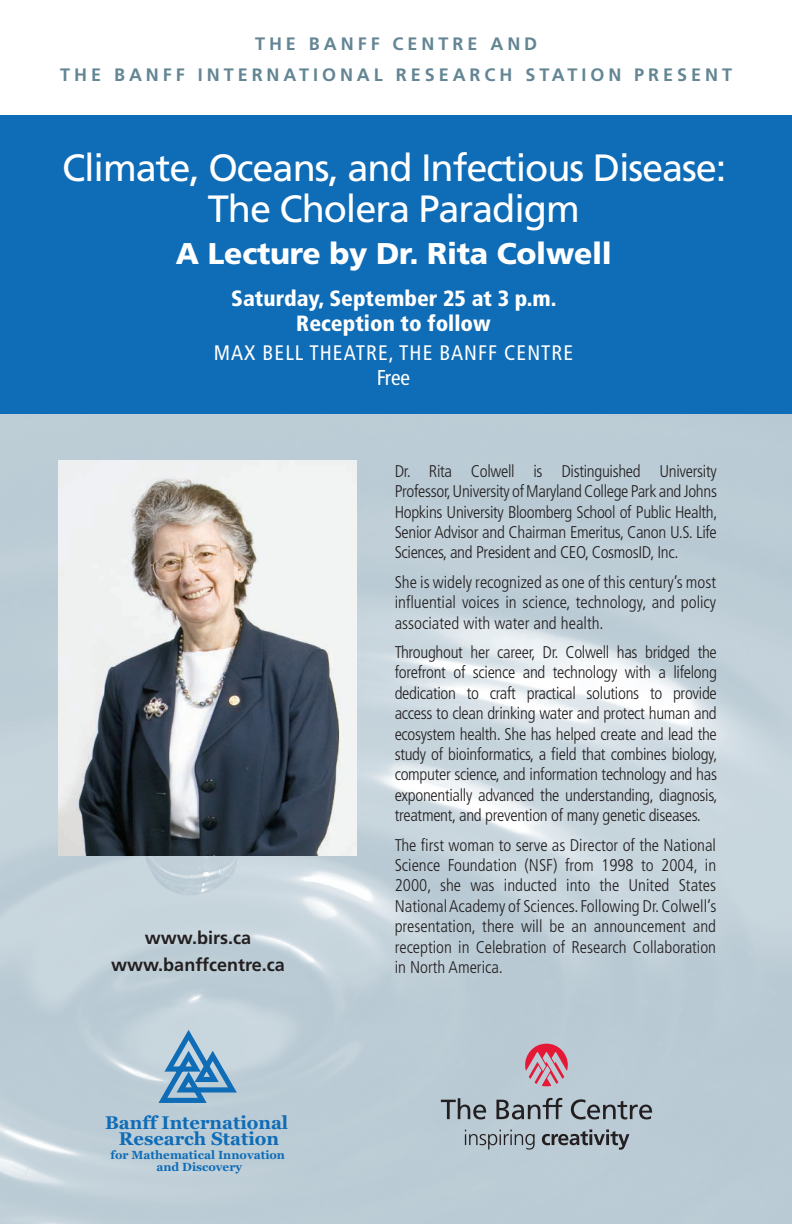
<style>
.page{position:relative;width:792px;height:1224px;background:#fff}
.page>*{position:absolute;margin:0;border:0;box-sizing:border-box;transform-origin:0 0}
.t1{font:38px/41px "Frutiger";letter-spacing:-.03em;color:#fff;text-align:center}
.t2{font:900 30px "Frutiger";letter-spacing:-.01em;color:#fff}
.t3{font:900 condensed 22px/25.6px "Frutiger";color:#fff;text-align:center}
.t4{font:condensed 21.5px "Frutiger";color:#fff}
.t5{font:condensed 21px "Frutiger";letter-spacing:.05em;color:#fff}
.t6{font:700 18.3px/15.4px "Georgia";color:#0f6cb6;text-align:center}
.t7{font:700 18px/30.8px "Frutiger";letter-spacing:.22em;color:#638594;text-align:center}
.t8{font:700 18px/27px "Frutiger";color:#231f20;text-align:center}
.t9{font:300 condensed 17px/20.4px "Frutiger";letter-spacing:-.02em;color:#231f20;text-align:justify}
.t10{font:700 11.8px/11.5px "Georgia";color:#0f6cb6;text-align:center}
</style>
<div class="page">
<img style="left:0;top:414px;width:792px;height:810px">
<img style="left:58px;top:460px;width:299px;height:395px">
<svg style="left:158px;top:1030px;width:79px;height:73px"></svg>
<div style="left:0;top:116px;width:792px;height:298px;background:#0f6cb6"></div>
<svg style="left:441px;top:1098px;width:45px;height:21px"></svg>
<svg style="left:496px;top:1098px;width:66px;height:21px"></svg>
<svg style="left:571px;top:1099px;width:81px;height:20px"></svg>
<svg style="left:525px;top:1044px;width:43px;height:42px"></svg>
<svg style="left:465px;top:1130px;width:70px;height:20px"></svg>
<svg style="left:542px;top:1129px;width:87px;height:21px"></svg>
<p class="t7" style="left:60px;top:28px;width:673px">THE BANFF CENTRE AND<br>THE BANFF INTERNATIONAL RESEARCH STATION PRESENT</p>
<h1 class="t1" style="left:62px;top:147px;width:666px">Climate, Oceans, and Infectious Disease:<br>The Cholera Paradigm</h1>
<h2 class="t2" style="left:176px;top:235px;width:438px">A Lecture by Dr. Rita Colwell</h2>
<p class="t3" style="left:231px;top:285px;width:327px">Saturday, September 25 at 3 p.m.<br>Reception to follow</p>
<p class="t5" style="left:214px;top:341px;width:361px">MAX BELL THEATRE, THE BANFF CENTRE</p>
<p class="t4" style="left:377px;top:365px;width:35px">Free</p>
<p class="t8" style="left:111px;top:924px;width:175px">www.birs.ca www.banffcentre.ca</p>
<p class="t6" style="left:105px;top:1115px;width:185px">Banff International<br>Research Station</p>
<p class="t10" style="left:110px;top:1150px;width:176px">for Mathematical Innovation and Discovery</p>
<p class="t9" style="left:395px;top:461px;width:324px">Dr. Rita Colwell is Distinguished University Professor, University of Maryland College Park and Johns Hopkins University Bloomberg School of Public Health, Senior Advisor and Chairman Emeritus, Canon U.S. Life Sciences, and President and CEO, CosmosID, Inc.</p>
<p class="t9" style="left:395px;top:572px;width:323px">She is widely recognized as one of this century’s most influential voices in science, technology, and policy associated with water and health.</p>
<p class="t9" style="left:395px;top:642px;width:324px">Throughout her career, Dr. Colwell has bridged the forefront of science and technology with a lifelong dedication to craft practical solutions to provide access to clean drinking water and protect human and ecosystem health. She has helped create and lead the study of bioinformatics, a field that combines biology, computer science, and information technology and has exponentially advanced the understanding, diagnosis, treatment, and prevention of many genetic diseases.</p>
<p class="t9" style="left:395px;top:835px;width:323px">The first woman to serve as Director of the National Science Foundation (NSF) from 1998 to 2004, in 2000, she was inducted into the United States National Academy of Sciences. Following Dr. Colwell’s presentation, there will be an announcement and reception in Celebration of Research Collaboration in North America.</p>
</div>
